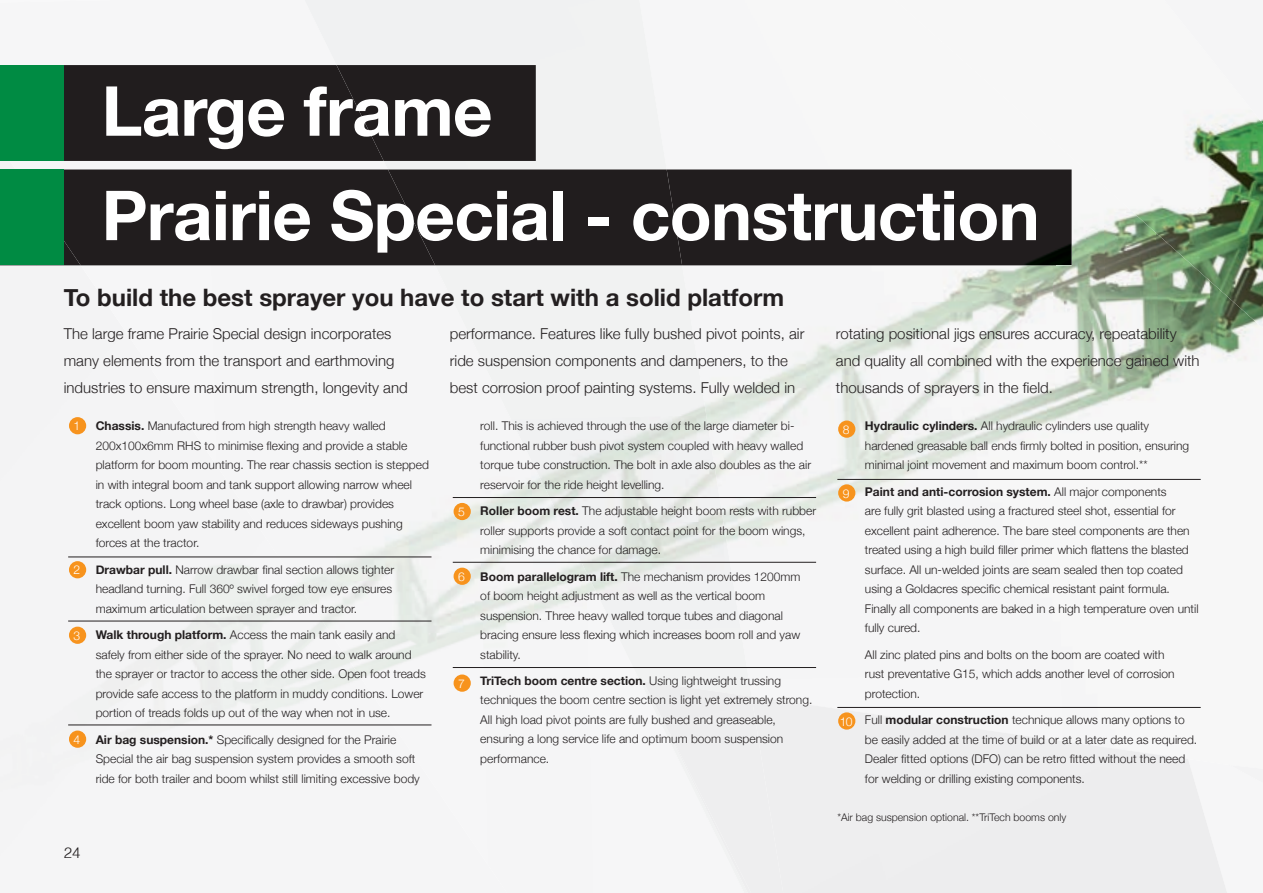
<style>
.page{position:relative;width:1263px;height:893px;background:#fff}
.page>*{position:absolute;margin:0;border:0;box-sizing:border-box;transform-origin:0 0}
.t1{font:700 69px/104.4px "Helvetica Neue";letter-spacing:-.01em;color:#fff}
.t2{font:700 24px "Helvetica Neue";color:#231f20}
.t3{font:300 15px/27px "Helvetica Neue";color:#231f20}
.t4{font:300 15px "Helvetica";color:#231f20}
.t5{font:300 12.15px "Helvetica Neue";color:#fff}
.t6{font:300 12px/19.5px "Helvetica Neue";color:#231f20}
.t7{font:300 10.5px "Helvetica Neue";color:#231f20}
.s1{font-weight:700}
</style>
<div class="page">
<div style="left:36px;top:265px;width:104px;height:628px;background:#f4f4f5"></div>
<div style="left:104px;top:265px;width:108px;height:160px;background:#f6f6f7"></div>
<img style="left:1115px;top:328px;width:41px;height:151px">
<img style="left:81px;top:265px;width:27px;height:41px">
<img style="left:1061px;top:328px;width:54px;height:151px">
<img style="left:1156px;top:328px;width:53px;height:151px">
<div style="left:212px;top:265px;width:264px;height:318px;background:#f5f5f6"></div>
<img style="left:1209px;top:328px;width:54px;height:34px">
<img style="left:689px;top:299px;width:372px;height:370px">
<img style="left:189px;top:424px;width:28px;height:42px">
<div style="left:531px;top:526px;width:55px;height:367px;background:#f5f5f6"></div>
<img style="left:296px;top:578px;width:187px;height:58px">
<img style="left:332px;top:632px;width:153px;height:106px">
<img style="left:895px;top:124px;width:368px;height:204px">
<img style="left:1184px;top:110px;width:79px;height:14px">
<div style="left:435px;top:265px;width:254px;height:51px;background:#f1f2f2"></div>
<div style="left:459px;top:310px;width:247px;height:111px;background:#f1f2f2"></div>
<img style="left:511px;top:416px;width:212px;height:110px">
<img style="left:563px;top:521px;width:177px;height:110px">
<div style="left:615px;top:628px;width:136px;height:58px;background:#f1f2f2"></div>
<div style="left:643px;top:681px;width:140px;height:212px;background:#eeeeef"></div>
<div style="left:69px;top:417px;width:17px;height:17px;background:#f7931d;border-radius:50%"></div>
<div style="left:69px;top:561px;width:17px;height:17px;background:#f7931d;border-radius:50%"></div>
<div style="left:69px;top:627px;width:17px;height:17px;background:#f7931d;border-radius:50%"></div>
<div style="left:69px;top:730px;width:17px;height:18px;background:#f7931d;border-radius:50%"></div>
<div style="left:454px;top:503px;width:17px;height:17px;background:#f7931d;border-radius:50%"></div>
<div style="left:454px;top:568px;width:17px;height:17px;background:#f7931d;border-radius:50%"></div>
<div style="left:454px;top:674px;width:17px;height:18px;background:#f7931d;border-radius:50%"></div>
<div style="left:838px;top:712px;width:17px;height:18px;background:#f7931d;border-radius:50%"></div>
<div style="left:838px;top:484px;width:17px;height:18px;background:#f7931d;border-radius:50%"></div>
<div style="left:838px;top:420px;width:17px;height:18px;background:#f7931d;border-radius:50%"></div>
<hr style="left:68px;top:557px;width:363px;height:1px;background:#231f20">
<hr style="left:453px;top:497px;width:363px;height:1px;background:#231f20">
<hr style="left:453px;top:562px;width:363px;height:1px;background:#231f20">
<hr style="left:453px;top:667px;width:363px;height:1px;background:#231f20">
<hr style="left:837px;top:707px;width:364px;height:1px;background:#231f20">
<hr style="left:837px;top:479px;width:364px;height:1px;background:#231f20">
<hr style="left:68px;top:621px;width:363px;height:1px;background:#231f20">
<hr style="left:68px;top:725px;width:363px;height:1px;background:#231f20">
<div style="left:64px;top:65px;width:272px;height:96px;background:#211d1e"></div>
<div style="left:336px;top:65px;width:200px;height:96px;background:#211d1e"></div>
<div style="left:64px;top:169px;width:1007px;height:96px;background:#211d1e"></div>
<div style="left:388px;top:169px;width:294px;height:96px;background:#211d1e"></div>
<div style="left:0;top:65px;width:64px;height:96px;background:#008b43"></div>
<div style="left:0;top:169px;width:64px;height:96px;background:#008b43"></div>
<h1 class="t1" style="left:102px;top:61px;width:940px">Large frame<br>Prairie Special - construction</h1>
<h2 class="t2" style="left:64px;top:279px;width:722px">To build the best sprayer you have to start with a solid platform</h2>
<p class="t3" style="left:64px;top:319px;width:345px">The large frame Prairie Special design incorporates many elements from the transport and earthmoving industries to ensure maximum strength, longevity and</p>
<p class="t3" style="left:450px;top:319px;width:356px">performance. Features like fully bushed pivot points, air ride suspension components and dampeners, to the best corrosion proof painting systems. Fully welded in</p>
<p class="t3" style="left:836px;top:319px;width:365px">rotating positional jigs ensures accuracy, repeatability and quality all combined with the experience gained with thousands of sprayers in the field.</p>
<p class="t6" style="left:96px;top:415px;width:335px"><span class="s1">Chassis.</span> Manufactured from high strength heavy walled 200x100x6mm RHS to minimise flexing and provide a stable platform for boom mounting. The rear chassis section is stepped in with integral boom and tank support allowing narrow wheel track options. Long wheel base (axle to drawbar) provides excellent boom yaw stability and reduces sideways pushing forces at the tractor.</p>
<p class="t6" style="left:96px;top:559px;width:300px"><span class="s1">Drawbar pull.</span> Narrow drawbar final section allows tighter headland turning. Full 360º swivel forged tow eye ensures maximum articulation between sprayer and tractor.</p>
<p class="t6" style="left:96px;top:624px;width:332px"><span class="s1">Walk through platform.</span> Access the main tank easily and safely from either side of the sprayer. No need to walk around the sprayer or tractor to access the other side. Open foot treads provide safe access to the platform in muddy conditions. Lower portion of treads folds up out of the way when not in use.</p>
<p class="t6" style="left:96px;top:729px;width:326px"><span class="s1">Air bag suspension.*</span> Specifically designed for the Prairie<br>Special the air bag suspension system provides a smooth soft ride for both trailer and boom whilst still limiting excessive body</p>
<p class="t6" style="left:480px;top:415px;width:332px">roll. This is achieved through the use of the large diameter bi&shy;functional rubber bush pivot system coupled with heavy walled torque tube construction. The bolt in axle also doubles as the air reservoir for the ride height levelling.</p>
<p class="t6" style="left:480px;top:500px;width:337px"><span class="s1">Roller boom rest.</span> The adjustable height boom rests with rubber roller supports provide a soft contact point for the boom wings, minimising the chance for damage.</p>
<p class="t6" style="left:480px;top:566px;width:322px"><span class="s1">Boom parallelogram lift.</span> The mechanism provides 1200mm of boom height adjustment as well as the vertical boom suspension. Three heavy walled torque tubes and diagonal bracing ensure less flexing which increases boom roll and yaw stability.</p>
<p class="t6" style="left:480px;top:670px;width:334px"><span class="s1">TriTech boom centre section.</span> Using lightweight trussing techniques the boom centre section is light yet extremely strong.<br>All high load pivot points are fully bushed and greaseable, ensuring a long service life and optimum boom suspension performance.</p>
<p class="t6" style="left:865px;top:415px;width:326px"><span class="s1">Hydraulic cylinders.</span> All hydraulic cylinders use quality hardened greasable ball ends firmly bolted in position, ensuring minimal joint movement and maximum boom control.**</p>
<p class="t6" style="left:865px;top:481px;width:335px"><span class="s1">Paint and anti-corrosion system.</span> All major components<br>are fully grit blasted using a fractured steel shot, essential for excellent paint adherence. The bare steel components are then treated using a high build filler primer which flattens the blasted surface. All un-welded joints are seam sealed then top coated using a Goldacres specific chemical resistant paint formula.<br>Finally all components are baked in a high temperature oven until fully cured.</p>
<p class="t6" style="left:865px;top:644px;width:311px">All zinc plated pins and bolts on the boom are coated with rust preventative G15, which adds another level of corrosion protection.</p>
<p class="t6" style="left:865px;top:709px;width:334px">Full <span class="s1">modular construction</span> technique allows many options to be easily added at the time of build or at a later date as required.<br>Dealer fitted options (DFO) can be retro fitted without the need for welding or drilling existing components.</p>
<p class="t5" style="left:74px;top:416px;width:8px">1</p>
<p class="t5" style="left:843px;top:419px;width:8px">8</p>
<p class="t5" style="left:843px;top:483px;width:8px">9</p>
<p class="t5" style="left:458px;top:502px;width:8px">5</p>
<p class="t5" style="left:74px;top:560px;width:8px">2</p>
<p class="t5" style="left:458px;top:567px;width:8px">6</p>
<p class="t5" style="left:74px;top:626px;width:8px">3</p>
<p class="t5" style="left:458px;top:673px;width:8px">7</p>
<p class="t5" style="left:840px;top:711px;width:14px">10</p>
<p class="t5" style="left:74px;top:729px;width:8px">4</p>
<p class="t4" style="left:64px;top:840px;width:18px">24</p>
<p class="t7" style="left:837px;top:809px;width:230px">*Air bag suspension optional. **TriTech booms only</p>
</div>
